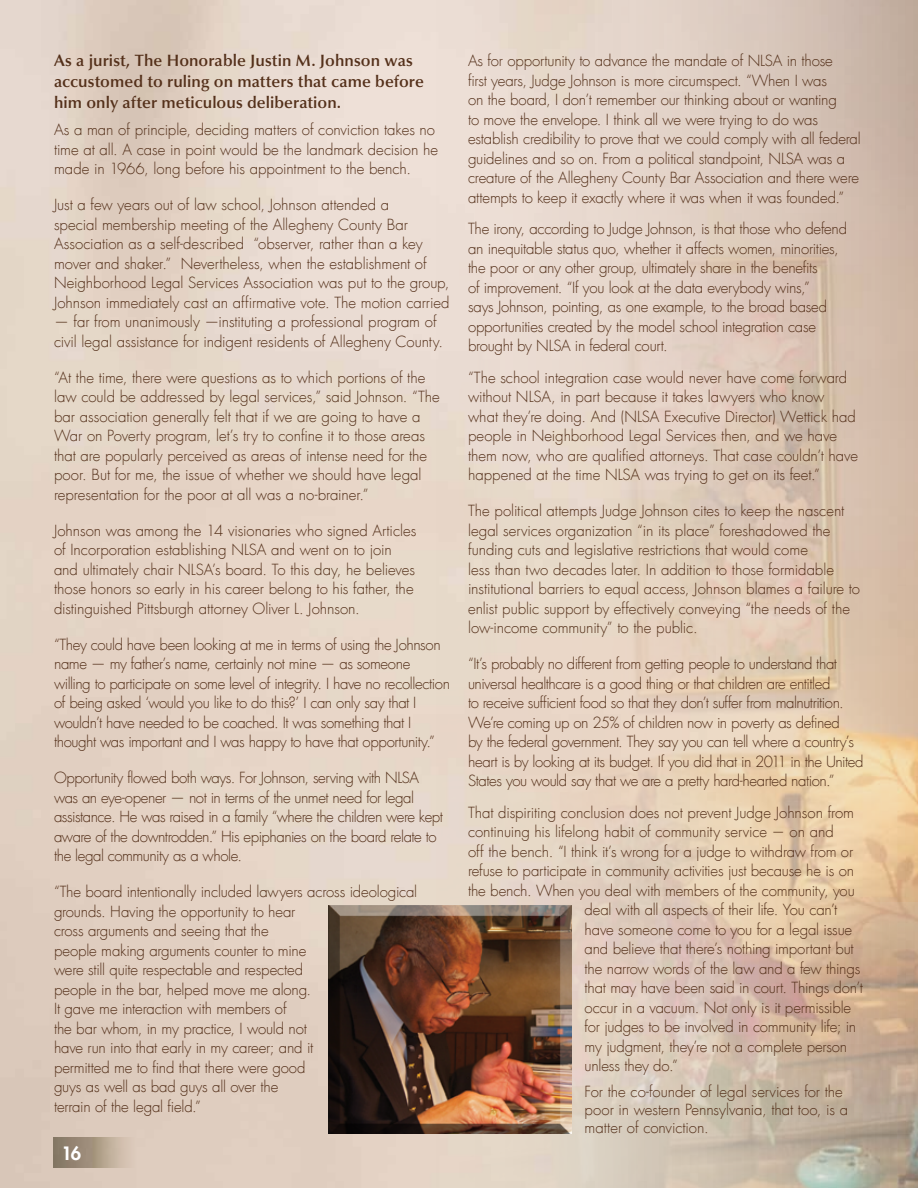
<style>
.page{position:relative;width:918px;height:1188px;background:#fff}
.page>*{position:absolute;margin:0;border:0;box-sizing:border-box;transform-origin:0 0}
.t1{font:800 18px "Futura LT";color:#fff}
.t2{font:600 16.5px/21px "Optima LT";letter-spacing:.005em;color:#54301a}
.t3{font:300 15px/19.5px "Futura LT";letter-spacing:-.01em;color:#54301a}
.t4{font:300 15px/19.5px "Futura LT";letter-spacing:-.03em;color:#54301a}
</style>
<div class="page">
<img style="left:0;top:0;width:918px;height:1188px">
<div style="left:328px;top:904px;width:245px;height:231px;background:#000;opacity:.75"></div>
<img style="left:829px;top:903px;width:89px;height:230px">
<img style="left:53px;top:1137px;width:81px;height:30px">
<p class="t2" style="left:54px;top:50px;width:372px">As a jurist, The Honorable Justin M. Johnson was accustomed to ruling on matters that came before him only after meticulous deliberation.</p>
<p class="t3" style="left:54px;top:120px;width:386px">As a man of principle, deciding matters of conviction takes no time at all. A case in point would be the landmark decision he made in 1966, long before his appointment to the bench.</p>
<p class="t3" style="left:54px;top:195px;width:397px">Just a few years out of law school, Johnson attended a<br>special membership meeting of the Allegheny County Bar Association as a self-described “observer, rather than a key mover and shaker.” Nevertheless, when the establishment of Neighborhood Legal Services Association was put to the group, Johnson immediately cast an affirmative vote. The motion carried</p>
<p class="t3" style="left:54px;top:312px;width:391px">— far from unanimously —instituting a professional program of civil legal assistance for indigent residents of Allegheny County.</p>
<p class="t3" style="left:54px;top:368px;width:387px">“At the time, there were questions as to which portions of the law could be addressed by legal services,” said Johnson. “The bar association generally felt that if we are going to have a War on Poverty program, let’s try to confine it to those areas that are popularly perceived as areas of intense need for the poor. But for me, the issue of whether we should have legal representation for the poor at all was a no-brainer.”</p>
<p class="t3" style="left:54px;top:521px;width:364px">Johnson was among the 14 visionaries who signed Articles of Incorporation establishing NLSA and went on to join and ultimately chair NLSA’s board. To this day, he believes those honors so early in his career belong to his father, the distinguished Pittsburgh attorney Oliver L. Johnson.</p>
<p class="t3" style="left:54px;top:635px;width:398px">“They could have been looking at me in terms of using the Johnson name — my father’s name, certainly not mine — as someone willing to participate on some level of integrity. I have no recollection of being asked ‘would you like to do this?’ I can only say that I wouldn’t have needed to be coached. It was something that I thought was important and I was happy to have that opportunity.”</p>
<p class="t4" style="left:54px;top:768px;width:390px">Opportunity flowed both ways. For Johnson, serving with NLSA was an eye-opener — not in terms of the unmet need for legal assistance. He was raised in a family “where the children were kept aware of the downtrodden.” His epiphanies on the board relate to the legal community as a whole.</p>
<p class="t3" style="left:54px;top:882px;width:365px">“The board intentionally included lawyers across ideological grounds. Having the opportunity to hear<br>cross arguments and seeing that the<br>people making arguments counter to mine<br>were still quite respectable and respected<br>people in the bar, helped move me along.<br>It gave me interaction with members of<br>the bar whom, in my practice, I would not<br>have run into that early in my career; and it<br>permitted me to find that there were good<br>guys as well as bad guys all over the<br>terrain of the legal field.”</p>
<p class="t1" style="left:62px;top:1142px;width:21px">16</p>
<p class="t3" style="left:468px;top:52px;width:394px">As for opportunity to advance the mandate of NLSA in those<br>first years, Judge Johnson is more circumspect. “When I was<br>on the board, I don’t remember our thinking about or wanting<br>to move the envelope. I think all we were trying to do was establish credibility to prove that we could comply with all federal guidelines and so on. From a political standpoint, NLSA was a creature of the Allegheny County Bar Association and there were attempts to keep it exactly where it was when it was founded.”</p>
<p class="t3" style="left:468px;top:220px;width:381px">The irony, according to Judge Johnson, is that those who defend an inequitable status quo, whether it affects women, minorities, the poor or any other group, ultimately share in the benefits<br>of improvement. “If you look at the data everybody wins,”<br>says Johnson, pointing, as one example, to the broad based opportunities created by the model school integration case brought by NLSA in federal court.</p>
<p class="t3" style="left:468px;top:368px;width:392px">“The school integration case would never have come forward without NLSA, in part because it takes lawyers who know what they’re doing. And (NLSA Executive Director) Wettick had people in Neighborhood Legal Services then, and we have them now, who are qualified attorneys. That case couldn’t have happened at the time NLSA was trying to get on its feet.”</p>
<p class="t3" style="left:468px;top:502px;width:394px">The political attempts Judge Johnson cites to keep the nascent legal services organization “in its place” foreshadowed the funding cuts and legislative restrictions that would come<br>less than two decades later. In addition to those formidable institutional barriers to equal access, Johnson blames a failure to enlist public support by effectively conveying “the needs of the low-income community” to the public.</p>
<p class="t4" style="left:468px;top:655px;width:397px">“It’s probably no different from getting people to understand that universal healthcare is a good thing or that children are entitled<br>to receive sufficient food so that they don’t suffer from malnutrition.<br>We’re coming up on 25% of children now in poverty as defined<br>by the federal government. They say you can tell where a country’s heart is by looking at its budget. If you did that in 2011 in the United States you would say that we are a pretty hard-hearted nation.”</p>
<p class="t3" style="left:468px;top:803px;width:388px">That dispiriting conclusion does not prevent Judge Johnson from</p>
<p class="t3" style="left:468px;top:823px;width:367px">continuing his lifelong habit of community service — on and</p>
<p class="t3" style="left:468px;top:842px;width:387px">off the bench. “I think it’s wrong for a judge to withdraw from or</p>
<p class="t3" style="left:468px;top:862px;width:388px">refuse to participate in community activities just because he is on</p>
<p class="t3" style="left:468px;top:881px;width:388px">the bench. When you deal with members of the community, you</p>
<p class="t3" style="left:585px;top:901px;width:254px">deal with all aspects of their life. You can’t</p>
<p class="t3" style="left:585px;top:920px;width:269px">have someone come to you for a legal issue</p>
<p class="t3" style="left:585px;top:940px;width:271px">and believe that there’s nothing important but</p>
<p class="t3" style="left:585px;top:959px;width:277px">the narrow words of the law and a few things</p>
<p class="t3" style="left:585px;top:979px;width:280px">that may have been said in court. Things don’t</p>
<p class="t3" style="left:585px;top:998px;width:268px">occur in a vacuum. Not only is it permissible</p>
<p class="t3" style="left:585px;top:1018px;width:273px">for judges to be involved in community life; in</p>
<p class="t3" style="left:585px;top:1037px;width:264px">my judgment, they’re not a complete person</p>
<p class="t3" style="left:585px;top:1057px;width:95px">unless they do.”</p>
<p class="t3" style="left:585px;top:1083px;width:265px;line-height:18px">For the co-founder of legal services for the poor in western Pennsylvania, that too, is a matter of conviction.</p>
</div>
